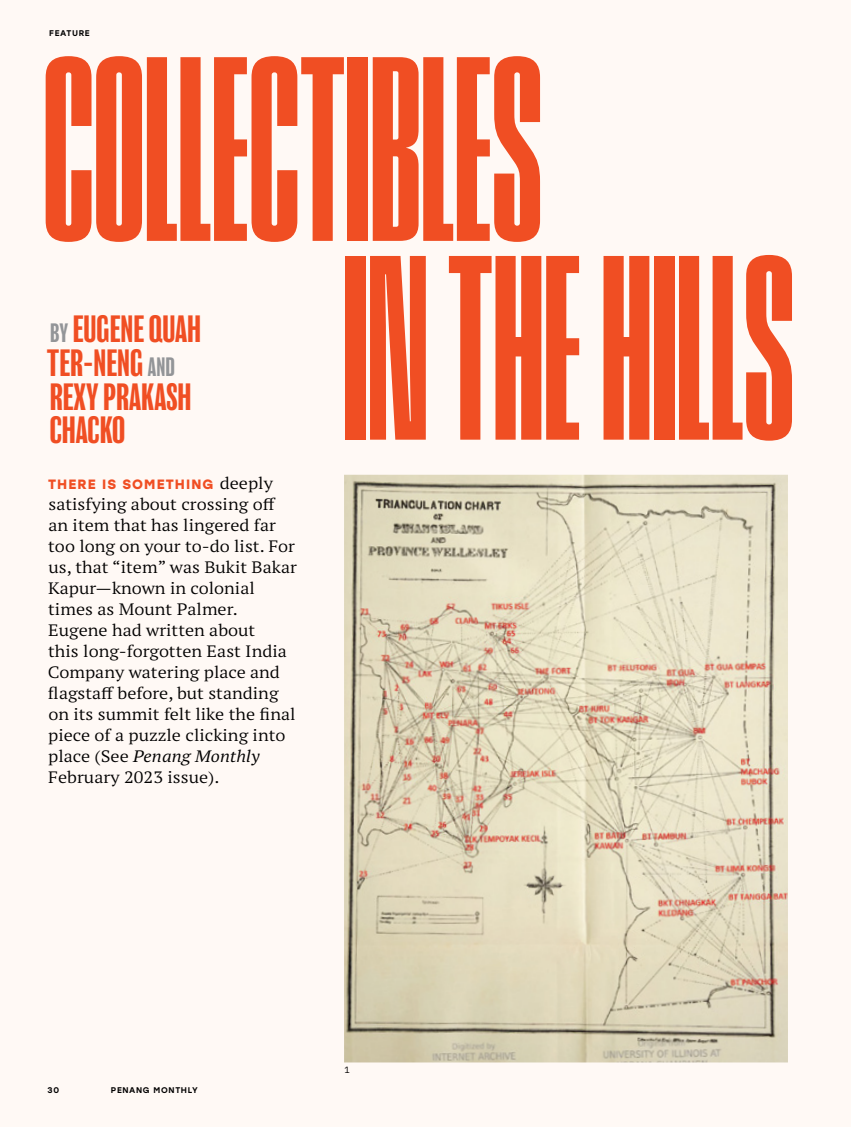
<style>
.page{position:relative;width:851px;height:1127px;background:#fff}
.page>*{position:absolute;margin:0;border:0;box-sizing:border-box;transform-origin:0 0}
.t1{font:276.75px/198.8px "Field Gothic No.17 XX Bold XXX Cond";color:#f04e23}
.t2{font:condensed 34.95px/33.8px "Balboa";color:#f04e23}
.t3{font:expanded 16.5px/21px "PT Serif Pro";color:#000}
.t4{font:700 13.5px "Stolzl";letter-spacing:.08em;color:#f04e23}
.t5{font:9px "IBM Plex Sans";color:#000}
.t6{font:500 8.25px "Stolzl";letter-spacing:.08em;color:#000}
.s1{font-family:"PT Serif Pro";font-weight:400;font-stretch:expanded;font-size:16.5px;color:#000}
.s2{font-style:italic}
.s3{font-size:24.45px;color:#939598}
</style>
<div class="page">
<div style="left:0;top:0;width:850px;height:1127px;background:#fff9f5"></div>
<img style="left:344px;top:475px;width:443px;height:587px">
<p class="t6" style="left:49px;top:28px;width:42px">FEATURE</p>
<h1 class="t1" style="left:342px;top:48px;width:453px;text-indent:-299px">COLLECTIBLES<br>IN THE HILLS</h1>
<p class="t4" style="left:48px;top:474px;width:226px">THERE IS SOMETHING <span class="s1">deeply</span></p>
<p class="t3" style="left:48px;top:493px;width:250px">satisfying about crossing off an item that has lingered far too long on your to-do list. For us, that “item” was Bukit Bakar<br>Kapur—known in colonial times as Mount Palmer.<br>Eugene had written about<br>this long-forgotten East India<br>Company watering place and flagstaff before, but standing on its summit felt like the final piece of a puzzle clicking into place (See <span class="s2">Penang Monthly<br></span>February 2023 issue).</p>
<h2 class="t2" style="left:47px;top:313px;width:156px"><span class="s3">by</span> EUGENE QUAH<br>TER-NENG <span class="s3">and<br></span>REXY PRAKASH<br>CHACKO</h2>
<p class="t6" style="left:48px;top:1084px;width:13px">30</p>
<p class="t6" style="left:111px;top:1084px;width:88px">PENANG MONTHLY</p>
<p class="t5" style="left:344px;top:1063px;width:7px">1</p>
</div>
